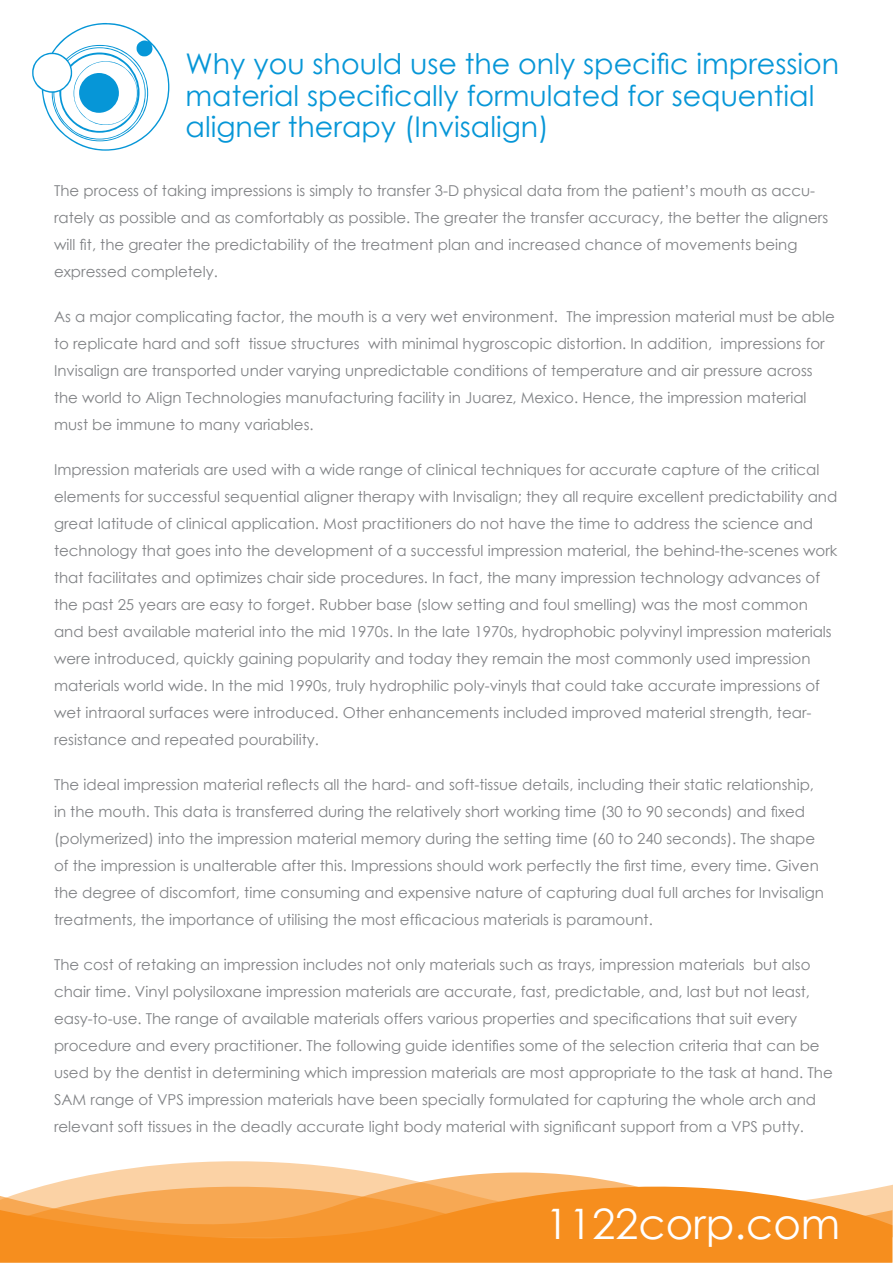
<style>
.page{position:relative;width:893px;height:1263px;background:#fff}
.page>*{position:absolute;margin:0;border:0;box-sizing:border-box;transform-origin:0 0}
.t1{font:76.05px "WS Simple Gallifreyan";color:#0696d7}
.t2{font:42px "Century Gothic";color:#fff}
.t3{font:28.5px/31.7px "Century Gothic";color:#0696d7}
.t4{font:15px/27px "Century Gothic";color:#808285}
</style>
<div class="page">
<div style="left:0;top:1239px;width:892px;height:24px;background:#f68e1e"></div>
<div style="left:0;top:1239px;width:707px;height:11px;background:#f68e1e"></div>
<svg style="left:0;top:1161px;width:893px;height:78px"></svg>
<h1 class="t1" style="left:54px;top:67px;width:139px">n</h1>
<h3 class="t3" style="left:186px;top:47px;width:655px">Why you should use the only specific impression material specifically formulated for sequential aligner therapy (Invisalign)</h3>
<p class="t4" style="left:54px;top:177px;width:776px">The process of taking impressions is simply to transfer 3-D physical data from the patient’s mouth as accu&shy;rately as possible and as comfortably as possible. The greater the transfer accuracy, the better the aligners will fit, the greater the predictability of the treatment plan and increased chance of movements being expressed completely.</p>
<p class="t4" style="left:54px;top:303px;width:782px">As a major complicating factor, the mouth is a very wet environment. The impression material must be able to replicate hard and soft tissue structures with minimal hygroscopic distortion. In addition, impressions for Invisalign are transported under varying unpredictable conditions of temperature and air pressure across the world to Align Technologies manufacturing facility in Juarez, Mexico. Hence, the impression material must be immune to many variables.</p>
<p class="t4" style="left:54px;top:456px;width:785px">Impression materials are used with a wide range of clinical techniques for accurate capture of the critical elements for successful sequential aligner therapy with Invisalign; they all require excellent predictability and great latitude of clinical application. Most practitioners do not have the time to address the science and technology that goes into the development of a successful impression material, the behind-the-scenes work that facilitates and optimizes chair side procedures. In fact, the many impression technology advances of the past 25 years are easy to forget. Rubber base (slow setting and foul smelling) was the most common and best available material into the mid 1970s. In the late 1970s, hydrophobic polyvinyl impression materials were introduced, quickly gaining popularity and today they remain the most commonly used impression materials world wide. In the mid 1990s, truly hydrophilic poly-vinyls that could take accurate impressions of wet intraoral surfaces were introduced. Other enhancements included improved material strength, tear&shy;resistance and repeated pourability.</p>
<p class="t4" style="left:54px;top:771px;width:771px">The ideal impression material reflects all the hard- and soft-tissue details, including their static relationship, in the mouth. This data is transferred during the relatively short working time (30 to 90 seconds) and fixed (polymerized) into the impression material memory during the setting time (60 to 240 seconds). The shape of the impression is unalterable after this. Impressions should work perfectly the first time, every time. Given the degree of discomfort, time consuming and expensive nature of capturing dual full arches for Invisalign treatments, the importance of utilising the most efficacious materials is paramount.</p>
<p class="t4" style="left:54px;top:951px;width:780px">The cost of retaking an impression includes not only materials such as trays, impression materials but also chair time. Vinyl polysiloxane impression materials are accurate, fast, predictable, and, last but not least, easy-to-use. The range of available materials offers various properties and specifications that suit every procedure and every practitioner. The following guide identifies some of the selection criteria that can be used by the dentist in determining which impression materials are most appropriate to the task at hand. The SAM range of VPS impression materials have been specially formulated for capturing the whole arch and relevant soft tissues in the deadly accurate light body material with significant support from a VPS putty.</p>
<h2 class="t2" style="left:545px;top:1195px;width:296px">1122corp.com</h2>
</div>
